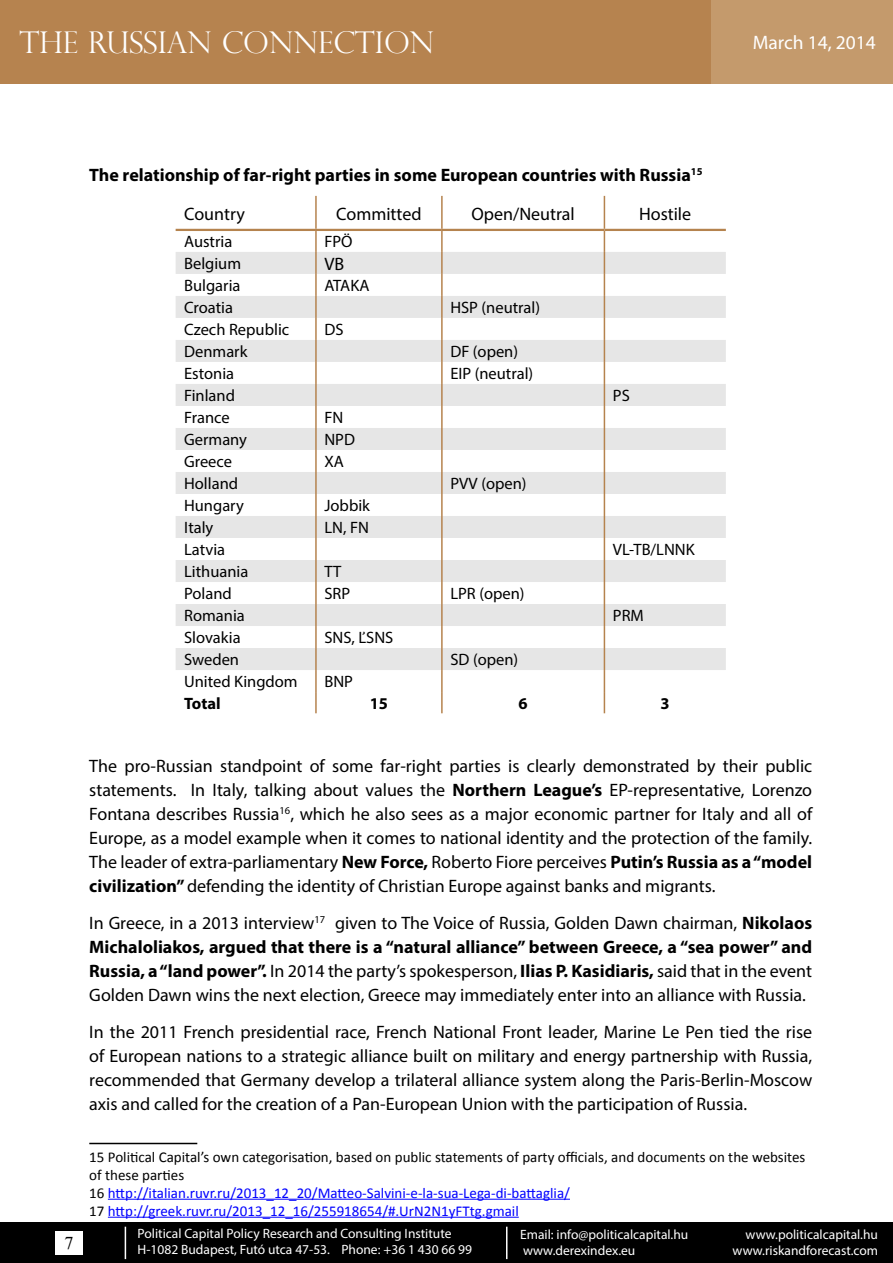
<style>
.page{position:relative;width:893px;height:1263px;background:#fff}
.page>*{position:absolute;margin:0;border:0;box-sizing:border-box;transform-origin:0 0}
.t1{font:300 30px "Perpetua Titling";color:#fff}
.t2{font:19.5px "Myriad Pro";color:#fff}
.t3{font:18px/24px "Myriad Pro";color:#000;text-align:justify}
.t4{font:700 18px/38.2px "Myriad Pro";color:#000}
.t5{font:18px "Times New Roman";color:#000}
.t6{font:16.5px "Myriad Pro";color:#000}
.t7{font:700 16.5px "Myriad Pro";color:#000}
.t8{font:15px/18px "Calibri";color:#00f}
.t9{font:13.5px/16.2px "Myriad Pro";color:#fff}
.s1{font-weight:400}
.s2{font-weight:700}
.s3{color:#000}
</style>
<div class="page">
<div style="left:0;top:1222px;width:893px;height:41px;background:#000"></div>
<hr style="left:125px;top:1227px;width:1px;height:32px;background:#fff">
<div style="left:55px;top:1231px;width:27px;height:23px;background:#fff"></div>
<hr style="left:506px;top:1227px;width:1px;height:32px;background:#fff">
<div style="left:0;top:0;width:893px;height:84px;background:#b6834f"></div>
<div style="left:711px;top:0;width:182px;height:84px;background:#c49a6c"></div>
<hr style="left:315px;top:196px;width:2px;height:33px;background:#b5834e">
<hr style="left:441px;top:196px;width:2px;height:33px;background:#b5834e">
<hr style="left:604px;top:196px;width:1px;height:33px;background:#b5834e">
<svg style="left:176px;top:231px;width:550px;height:482px"></svg>
<hr style="left:176px;top:229px;width:140px;height:2px;background:#b5834e">
<hr style="left:316px;top:229px;width:126px;height:2px;background:#b5834e">
<hr style="left:442px;top:229px;width:162px;height:2px;background:#b5834e">
<hr style="left:604px;top:229px;width:122px;height:2px;background:#b5834e">
<hr style="left:89px;top:1143px;width:108px;height:1px;background:#000">
<hr style="left:108px;top:1199px;width:462px;height:1px;background:#00f">
<hr style="left:108px;top:1217px;width:411px;height:1px;background:#00f">
<h1 class="t1" style="left:19px;top:24px;width:416px">THE RUSSIAN CONNECTION</h1>
<p class="t2" style="left:753px;top:31px;width:125px">March 14, 2014</p>
<p class="t4" style="left:184px;top:156px;width:520px;text-indent:-95px">The relationship of far-right parties in some European countries with Russia<sup>15<br></sup><span class="s1">Country</span></p>
<p class="t3" style="left:336px;top:201px;width:87px">Committed</p>
<p class="t3" style="left:471px;top:201px;width:105px">Open/Neutral</p>
<p class="t3" style="left:639px;top:201px;width:54px">Hostile</p>
<p class="t6" style="left:184px;top:231px;width:50px">Austria</p>
<p class="t6" style="left:324px;top:231px;width:30px">FPÖ</p>
<p class="t6" style="left:184px;top:253px;width:59px">Belgium</p>
<p class="t3" style="left:324px;top:251px;width:21px">VB</p>
<p class="t6" style="left:184px;top:275px;width:58px">Bulgaria</p>
<p class="t6" style="left:324px;top:275px;width:47px">ATAKA</p>
<p class="t6" style="left:184px;top:297px;width:50px">Croatia</p>
<p class="t6" style="left:450px;top:297px;width:91px">HSP (neutral)</p>
<p class="t6" style="left:184px;top:319px;width:107px">Czech Republic</p>
<p class="t6" style="left:324px;top:319px;width:21px">DS</p>
<p class="t6" style="left:184px;top:341px;width:65px">Denmark</p>
<p class="t6" style="left:450px;top:341px;width:69px">DF (open)</p>
<p class="t6" style="left:184px;top:363px;width:52px">Estonia</p>
<p class="t6" style="left:450px;top:363px;width:84px">EIP (neutral)</p>
<p class="t6" style="left:184px;top:385px;width:52px">Finland</p>
<p class="t6" style="left:613px;top:385px;width:18px">PS</p>
<p class="t6" style="left:184px;top:407px;width:47px">France</p>
<p class="t6" style="left:324px;top:407px;width:20px">FN</p>
<p class="t6" style="left:184px;top:429px;width:64px">Germany</p>
<p class="t6" style="left:324px;top:429px;width:32px">NPD</p>
<p class="t6" style="left:184px;top:451px;width:49px">Greece</p>
<p class="t6" style="left:324px;top:451px;width:21px">XA</p>
<p class="t6" style="left:184px;top:473px;width:56px">Holland</p>
<p class="t6" style="left:450px;top:473px;width:78px">PVV (open)</p>
<p class="t6" style="left:184px;top:495px;width:61px">Hungary</p>
<p class="t6" style="left:324px;top:495px;width:47px">Jobbik</p>
<p class="t6" style="left:184px;top:517px;width:31px">Italy</p>
<p class="t6" style="left:324px;top:517px;width:46px">LN, FN</p>
<p class="t6" style="left:184px;top:539px;width:43px">Latvia</p>
<p class="t6" style="left:613px;top:539px;width:83px">VL-TB/LNNK</p>
<p class="t6" style="left:184px;top:562px;width:66px">Lithuania</p>
<p class="t6" style="left:324px;top:562px;width:19px">TT</p>
<p class="t6" style="left:184px;top:584px;width:49px">Poland</p>
<p class="t6" style="left:324px;top:584px;width:27px">SRP</p>
<p class="t6" style="left:450px;top:584px;width:76px">LPR (open)</p>
<p class="t6" style="left:184px;top:606px;width:62px">Romania</p>
<p class="t6" style="left:613px;top:606px;width:32px">PRM</p>
<p class="t6" style="left:184px;top:628px;width:58px">Slovakia</p>
<p class="t6" style="left:324px;top:628px;width:70px">SNS, ĽSNS</p>
<p class="t6" style="left:184px;top:650px;width:56px">Sweden</p>
<p class="t6" style="left:450px;top:650px;width:69px">SD (open)</p>
<p class="t6" style="left:184px;top:672px;width:115px">United Kingdom</p>
<p class="t6" style="left:324px;top:672px;width:30px">BNP</p>
<p class="t7" style="left:184px;top:693px;width:38px">Total</p>
<p class="t7" style="left:370px;top:693px;width:20px">15</p>
<p class="t7" style="left:519px;top:693px;width:11px">6</p>
<p class="t7" style="left:661px;top:693px;width:11px">3</p>
<p class="t5" style="left:64px;top:1231px;width:10px">7</p>
<p class="t3" style="left:89px;top:754px;width:724px">The pro-Russian standpoint of some far-right parties is clearly demonstrated by their public statements. In Italy, talking about values the <span class="s2">Northern League’s</span> EP-representative, Lorenzo Fontana describes Russia<sup>16</sup>, which he also sees as a major economic partner for Italy and all of Europe, as a model example when it comes to national identity and the protection of the family.<br>The leader of extra-parliamentary <span class="s2">New Force,</span> Roberto Fiore perceives <span class="s2">Putin’s Russia as a “model civilization”</span> defending the identity of Christian Europe against banks and migrants.</p>
<p class="t3" style="left:89px;top:911px;width:724px">In Greece, in a 2013 interview<sup>17</sup> given to The Voice of Russia, Golden Dawn chairman, <span class="s2">Nikolaos Michaloliakos, argued that there is a “natural alliance” between Greece, a “sea power” and Russia, a “land power”.</span> In 2014 the party’s spokesperson, <span class="s2">Ilias P. Kasidiaris,</span> said that in the event Golden Dawn wins the next election, Greece may immediately enter into an alliance with Russia.</p>
<p class="t3" style="left:89px;top:1019px;width:724px">In the 2011 French presidential race, French National Front leader, Marine Le Pen tied the rise of European nations to a strategic alliance built on military and energy partnership with Russia, recommended that Germany develop a trilateral alliance system along the Paris-Berlin-Moscow axis and called for the creation of a Pan-European Union with the participation of Russia.</p>
<p class="t8" style="left:89px;top:1147px;width:718px"><span class="s3">15 Political Capital’s own categorisation, based on public statements of party officials, and documents on the websites of these parties<br>16</span> http://italian.ruvr.ru/2013_12_20/Matteo-Salvini-e-la-sua-Lega-di-battaglia/<br><span class="s3">17</span> http://greek.ruvr.ru/2013_12_16/255918654/#.UrN2N1yFTtg.gmail</p>
<p class="t9" style="left:138px;top:1225px;width:336px">Political Capital Policy Research and Consulting Institute<br>H-1082 Budapest, Futó utca 47-53. Phone: +36 1 430 66 99</p>
<p class="t9" style="left:520px;top:1226px;width:170px">Email: info@politicalcapital.hu</p>
<p class="t9" style="left:746px;top:1226px;width:134px">www.politicalcapital.hu</p>
<p class="t9" style="left:523px;top:1242px;width:114px">www.derexindex.eu</p>
<p class="t9" style="left:733px;top:1242px;width:147px">www.riskandforecast.com</p>
</div>
